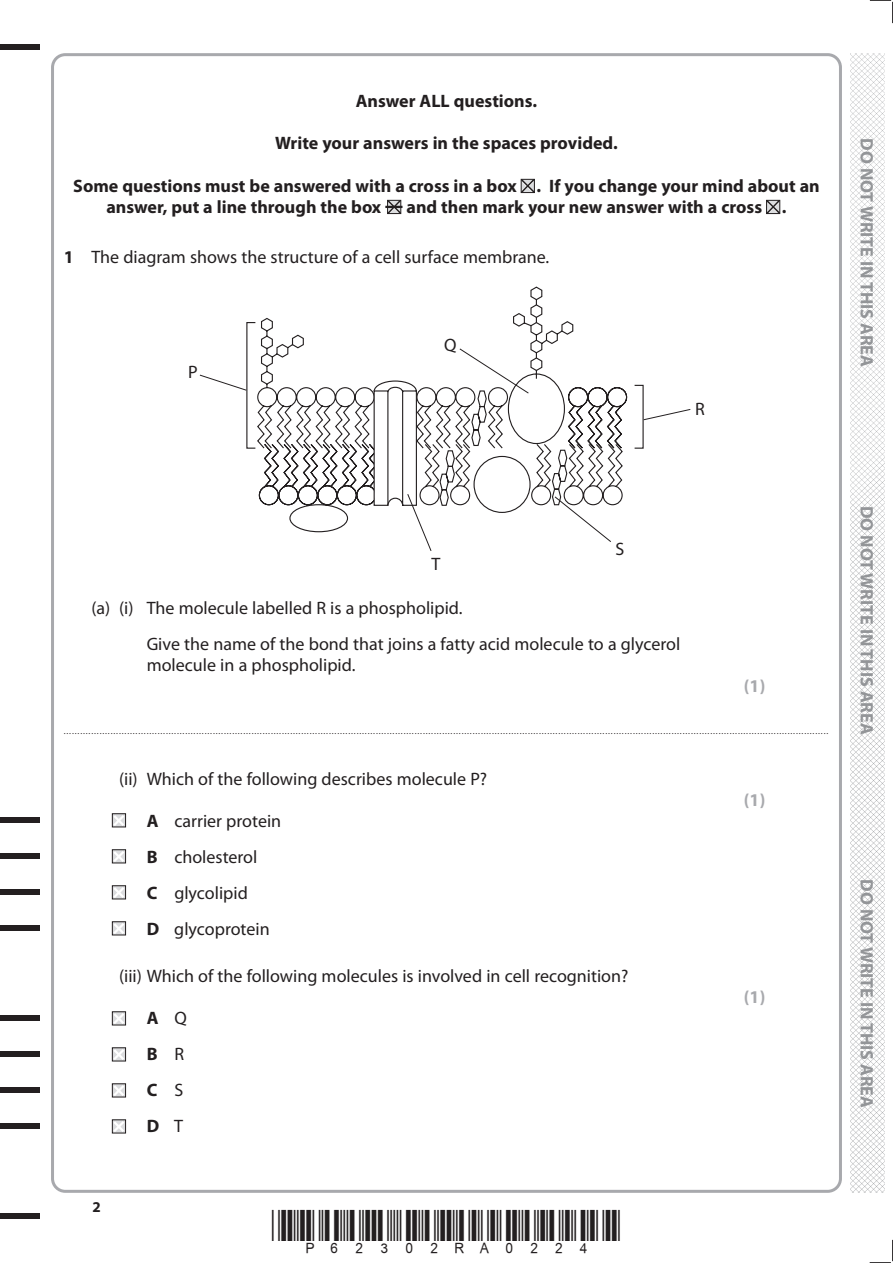
<style>
.page{position:relative;width:893px;height:1263px;background:#fff}
.page>*{position:absolute;margin:0;border:0;box-sizing:border-box;transform-origin:0 0}
.t1{font:18px/36px "Myriad Pro";color:#231f20}
.t2{font:700 18px/36px "Myriad Pro";color:#231f20}
.t3{font:700 18px "Myriad Pro";color:#939598}
.t4{font:700 18px "Myriad Pro";color:#a8a9ad}
.t5{font:700 15px "Myriad Pro";color:#231f20}
.t6{font:9px "Myriad Pro";color:#231f20}
.s1{font-weight:700}
.s2{font-weight:400}
</style>
<div class="page">
<div style="left:0;top:44px;width:40px;height:5px;background:#231f20"></div>
<div style="left:0;top:1214px;width:40px;height:5px;background:#231f20"></div>
<svg style="left:870px;top:0;width:23px;height:23px"></svg>
<svg style="left:870px;top:1240px;width:23px;height:23px"></svg>
<img style="left:850px;top:53px;width:34px;height:1140px">
<svg style="left:520px;top:178px;width:15px;height:16px"></svg>
<svg style="left:385px;top:199px;width:18px;height:16px"></svg>
<svg style="left:766px;top:199px;width:15px;height:16px"></svg>
<svg style="left:261px;top:286px;width:282px;height:246px"></svg>
<svg style="left:246px;top:321px;width:398px;height:186px"></svg>
<svg style="left:199px;top:374px;width:48px;height:17px"></svg>
<svg style="left:459px;top:348px;width:70px;height:46px"></svg>
<svg style="left:407px;top:493px;width:25px;height:58px"></svg>
<svg style="left:554px;top:496px;width:58px;height:46px"></svg>
<svg style="left:643px;top:408px;width:48px;height:13px"></svg>
<div style="left:0;top:817px;width:40px;height:6px;background:#231f20"></div>
<div style="left:0;top:853px;width:40px;height:6px;background:#231f20"></div>
<div style="left:0;top:889px;width:40px;height:6px;background:#231f20"></div>
<div style="left:0;top:925px;width:40px;height:6px;background:#231f20"></div>
<svg style="left:111px;top:813px;width:16px;height:15px"></svg>
<svg style="left:111px;top:849px;width:16px;height:15px"></svg>
<svg style="left:111px;top:885px;width:16px;height:15px"></svg>
<svg style="left:111px;top:921px;width:16px;height:15px"></svg>
<div style="left:0;top:1015px;width:40px;height:6px;background:#231f20"></div>
<div style="left:0;top:1051px;width:40px;height:6px;background:#231f20"></div>
<div style="left:0;top:1087px;width:40px;height:6px;background:#231f20"></div>
<div style="left:0;top:1123px;width:40px;height:6px;background:#231f20"></div>
<svg style="left:111px;top:1011px;width:16px;height:15px"></svg>
<svg style="left:111px;top:1047px;width:16px;height:15px"></svg>
<svg style="left:111px;top:1083px;width:16px;height:15px"></svg>
<svg style="left:111px;top:1119px;width:16px;height:15px"></svg>
<p class="t2" style="left:356px;top:82px;width:183px">Answer ALL questions.</p>
<p class="t2" style="left:275px;top:125px;width:344px">Write your answers in the spaces provided.</p>
<p class="t2" style="left:106px;top:174px;width:715px;line-height:21px;text-indent:-33px">Some questions must be answered with a cross in a box . If you change your mind about an answer, put a line through the box</p>
<p class="t2" style="left:406px;top:188px;width:382px">and then mark your new answer with a cross .</p>
<p class="t1" style="left:64px;top:239px;width:487px"><span class="s1">1</span> The diagram shows the structure of a cell surface membrane.</p>
<p class="t1" style="left:188px;top:354px;width:11px">P</p>
<p class="t1" style="left:444px;top:327px;width:14px">Q</p>
<p class="t1" style="left:695px;top:390px;width:11px">R</p>
<p class="t3" style="left:878px;top:138px;width:230px;rotate:90deg">DO NOT WRITE IN THIS AREA</p>
<p class="t1" style="left:431px;top:546px;width:10px">T</p>
<p class="t1" style="left:615px;top:530px;width:10px">S</p>
<p class="t1" style="left:147px;top:589px;width:535px;text-indent:-55px">(a) (i) The molecule labelled R is a phospholipid.<br>Give the name of the bond that joins a fatty acid molecule to a glycerol</p>
<p class="t1" style="left:147px;top:646px;width:210px">molecule in a phospholipid.</p>
<p class="t4" style="left:744px;top:674px;width:23px">(1)</p>
<p class="t6" style="left:64px;top:725px;width:766px">.....................................................................................................................................................................................................................................................................................</p>
<p class="t1" style="left:119px;top:760px;width:370px">(ii) Which of the following describes molecule P?</p>
<p class="t4" style="left:744px;top:788px;width:23px">(1)</p>
<p class="t1" style="left:147px;top:802px;width:136px"><span class="s1">A</span> carrier protein<br><span class="s1">B</span> cholesterol<br><span class="s1">C</span> glycolipid<br><span class="s1">D</span> glycoprotein</p>
<p class="t1" style="left:119px;top:958px;width:511px">(iii) Which of the following molecules is involved in cell recognition?</p>
<p class="t4" style="left:744px;top:986px;width:23px">(1)</p>
<p class="t2" style="left:147px;top:1000px;width:42px">A <span class="s2">Q<br></span>B <span class="s2">R<br></span>C <span class="s2">S<br></span>D <span class="s2">T</span></p>
<p class="t5" style="left:92px;top:1197px;width:10px">2</p>
<p class="t3" style="left:878px;top:506px;width:230px;rotate:90deg">DO NOT WRITE IN THIS AREA</p>
<p class="t3" style="left:878px;top:879px;width:230px;rotate:90deg">DO NOT WRITE IN THIS AREA</p>
</div>
